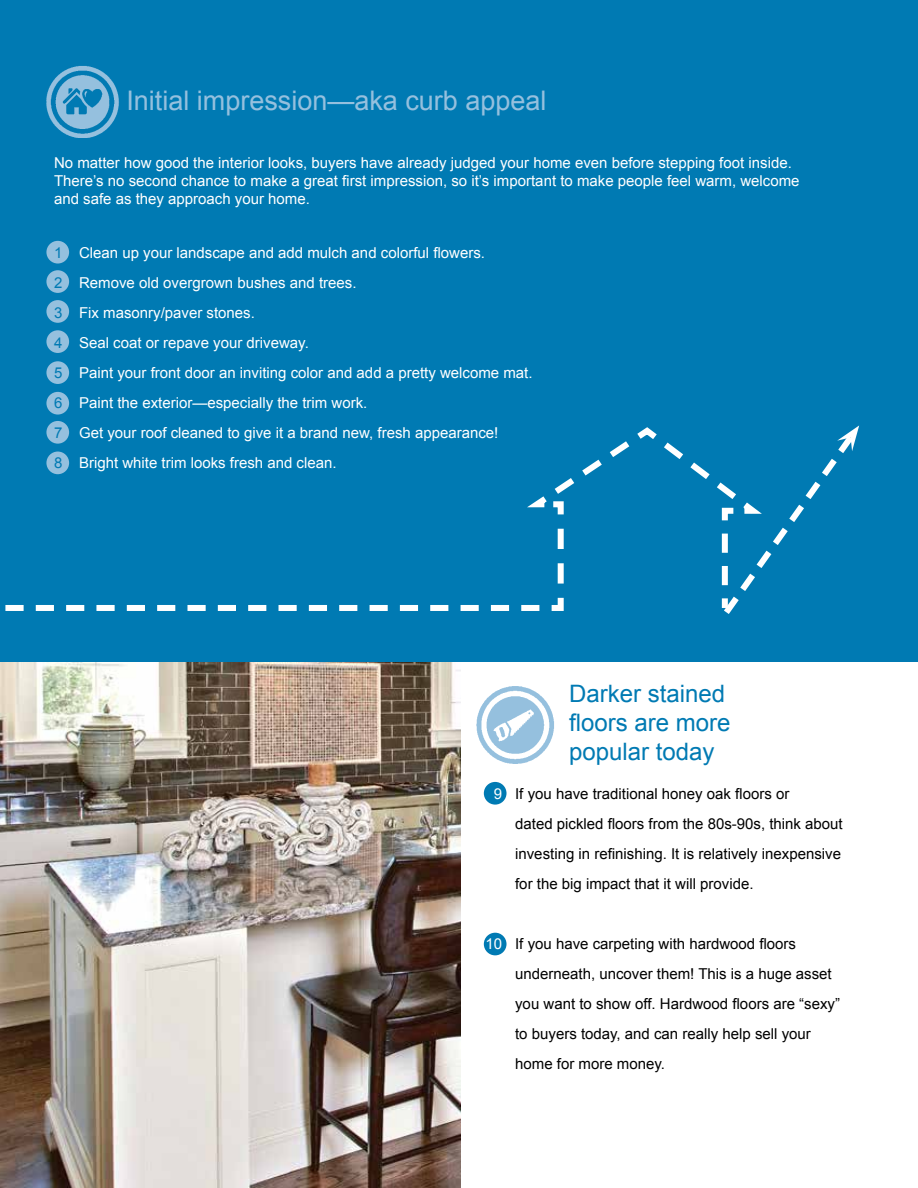
<style>
.page{position:relative;width:918px;height:1188px;background:#fff}
.page>*{position:absolute;margin:0;border:0;box-sizing:border-box;transform-origin:0 0}
.t1{font:27px "Arial";color:#95c0de}
.t2{font:24px/28.8px "Arial";color:#007ab3}
.t3{font:15px/30px "Arial";color:#fff}
.t4{font:15px/30px "Arial";color:#000}
.s1{color:#007ab3}
</style>
<div class="page">
<div style="left:0;top:0;width:918px;height:662px;background:#007ab3"></div>
<svg style="left:5px;top:424px;width:652px;height:187px"></svg>
<svg style="left:664px;top:425px;width:195px;height:189px"></svg>
<img style="left:46px;top:66px;width:73px;height:72px">
<div style="left:46px;top:241px;width:23px;height:23px;background:#95c0de;border-radius:50%"></div>
<div style="left:46px;top:270px;width:23px;height:23px;background:#95c0de;border-radius:50%"></div>
<div style="left:46px;top:300px;width:23px;height:23px;background:#95c0de;border-radius:50%"></div>
<div style="left:46px;top:330px;width:23px;height:23px;background:#95c0de;border-radius:50%"></div>
<div style="left:46px;top:361px;width:23px;height:23px;background:#95c0de;border-radius:50%"></div>
<div style="left:46px;top:392px;width:23px;height:23px;background:#95c0de;border-radius:50%"></div>
<div style="left:46px;top:421px;width:23px;height:23px;background:#95c0de;border-radius:50%"></div>
<div style="left:46px;top:452px;width:23px;height:22px;background:#95c0de;border-radius:50%"></div>
<div style="left:484px;top:782px;width:23px;height:23px;background:#007ab3;border-radius:50%"></div>
<div style="left:484px;top:933px;width:23px;height:22px;background:#007ab3;border-radius:50%"></div>
<img style="left:476px;top:686px;width:78px;height:78px">
<img style="left:0;top:663px;width:460px;height:525px">
<h1 class="t1" style="left:126px;top:83px;width:422px">Initial impression—aka curb appeal</h1>
<p class="t3" style="left:54px;top:154px;width:747px;line-height:18px">No matter how good the interior looks, buyers have already judged your home even before stepping foot inside.<br>There’s no second chance to make a great first impression, so it’s important to make people feel warm, welcome and safe as they approach your home.</p>
<p class="t3" style="left:54px;top:238px;width:480px"><span class="s1">1</span> Clean up your landscape and add mulch and colorful flowers.<br><span class="s1">2</span> Remove old overgrown bushes and trees.<br><span class="s1">3</span> Fix masonry/paver stones.<br><span class="s1">4</span> Seal coat or repave your driveway.<br><span class="s1">5</span> Paint your front door an inviting color and add a pretty welcome mat.<br><span class="s1">6</span> Paint the exterior—especially the trim work.<br><span class="s1">7</span> Get your roof cleaned to give it a brand new, fresh appearance!<br><span class="s1">8</span> Bright white trim looks fresh and clean.</p>
<p class="t3" style="left:494px;top:779px;width:10px">9</p>
<h2 class="t2" style="left:569px;top:680px;width:163px">Darker stained floors are more popular today</h2>
<p class="t4" style="left:515px;top:779px;width:329px">If you have traditional honey oak floors or<br>dated pickled floors from the 80s-90s, think about investing in refinishing. It is relatively inexpensive for the big impact that it will provide.</p>
<p class="t3" style="left:486px;top:929px;width:18px">10</p>
<p class="t4" style="left:515px;top:929px;width:326px">If you have carpeting with hardwood floors underneath, uncover them! This is a huge asset you want to show off. Hardwood floors are “sexy” to buyers today, and can really help sell your home for more money.</p>
</div>
